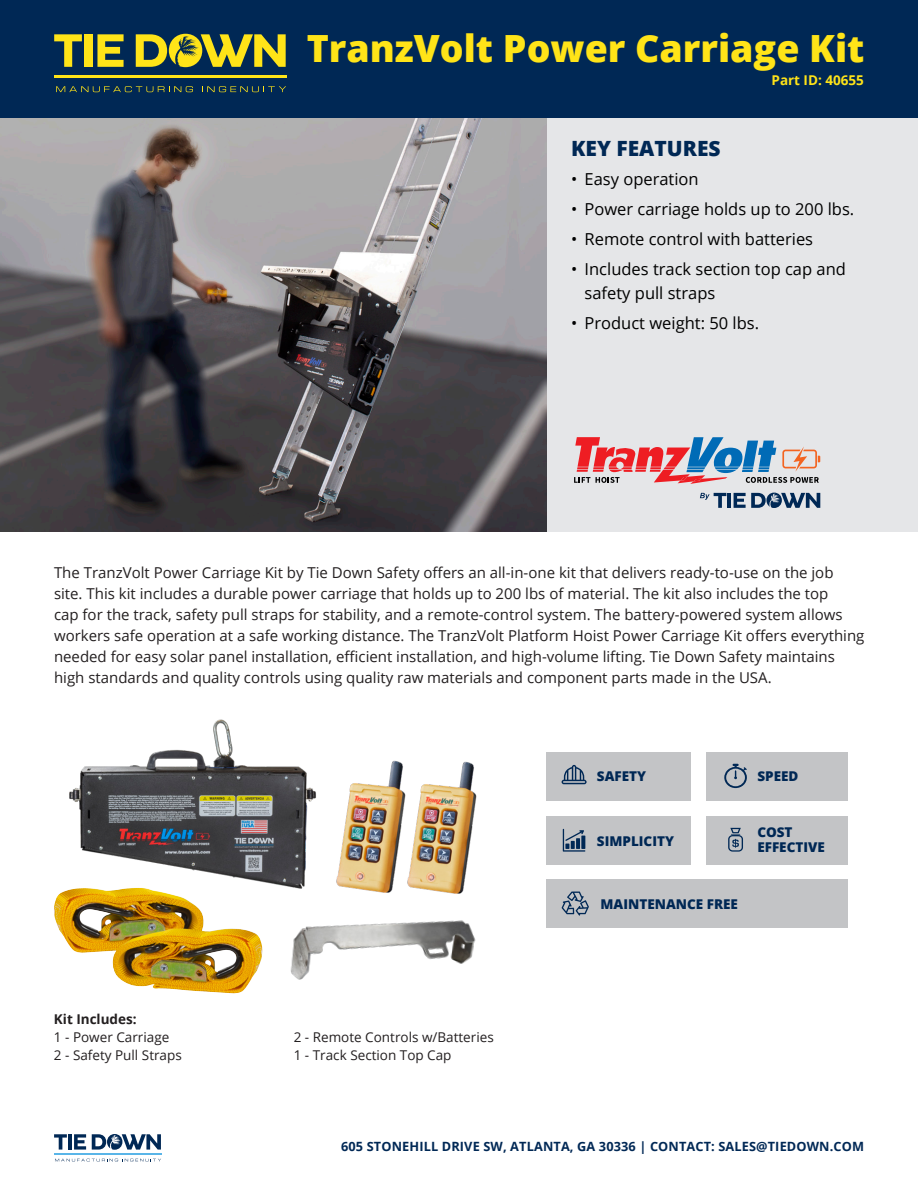
<style>
.page{position:relative;width:918px;height:1188px;background:#fff}
.page>*{position:absolute;margin:0;border:0;box-sizing:border-box;transform-origin:0 0}
.t1{font:800 37.5px "Open Sans";color:#ffe418}
.t2{font:800 21px "Open Sans";color:#002855}
.t3{font:16.5px/24px "Open Sans";color:#000}
.t4{font:15px/21px "Open Sans";color:#231f20}
.t5{font:13.5px "Open Sans";color:#231f20}
.t6{font:800 13.5px/15px "Open Sans";color:#002855}
.t7{font:700 13.5px "Open Sans";color:#231f20}
.t8{font:700 13.5px "Open Sans";color:#ffe418}
.t9{font:700 12.75px "Open Sans";letter-spacing:.01em;color:#002855}
</style>
<div class="page">
<div style="left:0;top:0;width:918px;height:118px;background:#002855"></div>
<div style="left:546px;top:118px;width:372px;height:413px;background:#e5e6e8"></div>
<img style="left:0;top:118px;width:546px;height:413px">
<svg style="left:54px;top:34px;width:28px;height:33px"></svg>
<div style="left:84px;top:34px;width:8px;height:33px;background:#ffe418"></div>
<svg style="left:97px;top:34px;width:27px;height:33px"></svg>
<svg style="left:136px;top:34px;width:150px;height:33px"></svg>
<hr style="left:54px;top:75px;width:232px;height:3px;background:#ffe418">
<svg style="left:56px;top:86px;width:137px;height:6px"></svg>
<svg style="left:202px;top:86px;width:84px;height:6px"></svg>
<svg style="left:574px;top:437px;width:246px;height:47px"></svg>
<hr style="left:727px;top:493px;width:4px;height:15px;background:#002855">
<svg style="left:734px;top:493px;width:86px;height:15px"></svg>
<svg style="left:700px;top:493px;width:26px;height:15px"></svg>
<svg style="left:54px;top:1134px;width:13px;height:16px"></svg>
<hr style="left:68px;top:1134px;width:4px;height:16px;background:#002855">
<svg style="left:74px;top:1134px;width:12px;height:16px"></svg>
<svg style="left:92px;top:1134px;width:69px;height:16px"></svg>
<hr style="left:54px;top:1154px;width:107px;height:1px;background:#59b5e8">
<svg style="left:55px;top:1159px;width:106px;height:3px"></svg>
<div style="left:546px;top:752px;width:145px;height:48px;background:#c3c4c6"></div>
<div style="left:546px;top:816px;width:145px;height:48px;background:#c3c4c6"></div>
<div style="left:546px;top:880px;width:302px;height:48px;background:#c3c4c6"></div>
<div style="left:706px;top:752px;width:142px;height:48px;background:#c3c4c6"></div>
<div style="left:706px;top:816px;width:142px;height:48px;background:#c3c4c6"></div>
<svg style="left:562px;top:765px;width:25px;height:19px"></svg>
<svg style="left:563px;top:829px;width:22px;height:23px"></svg>
<svg style="left:728px;top:828px;width:15px;height:24px"></svg>
<svg style="left:724px;top:764px;width:23px;height:24px"></svg>
<svg style="left:562px;top:892px;width:27px;height:24px"></svg>
<img style="left:54px;top:892px;width:209px;height:102px">
<img style="left:63px;top:719px;width:253px;height:173px">
<img style="left:290px;top:920px;width:186px;height:60px">
<img style="left:336px;top:760px;width:66px;height:133px">
<img style="left:402px;top:761px;width:75px;height:133px">
<p class="t1" style="left:307px;top:20px;width:559px">TranzVolt Power Carriage Kit</p>
<p class="t2" style="left:571px;top:133px;width:151px">KEY FEATURES</p>
<p class="t8" style="left:772px;top:70px;width:94px">Part ID: 40655</p>
<p class="t3" style="left:571px;top:167px;width:129px">• Easy operation</p>
<p class="t3" style="left:571px;top:197px;width:285px">• Power carriage holds up to 200 lbs.</p>
<p class="t3" style="left:571px;top:227px;width:244px">• Remote control with batteries</p>
<p class="t3" style="left:585px;top:257px;width:263px;text-indent:-14px">• Includes track section top cap and safety pull straps</p>
<p class="t3" style="left:571px;top:311px;width:190px">• Product weight: 50 lbs.</p>
<p class="t4" style="left:54px;top:562px;width:812px">The TranzVolt Power Carriage Kit by Tie Down Safety offers an all-in-one kit that delivers ready-to-use on the job site. This kit includes a durable power carriage that holds up to 200 lbs of material. The kit also includes the top<br>cap for the track, safety pull straps for stability, and a remote-control system. The battery-powered system allows workers safe operation at a safe working distance. The TranzVolt Platform Hoist Power Carriage Kit offers everything needed for easy solar panel installation, efficient installation, and high-volume lifting. Tie Down Safety maintains high standards and quality controls using quality raw materials and component parts made in the USA.</p>
<p class="t7" style="left:54px;top:1010px;width:84px">Kit Includes:</p>
<p class="t5" style="left:54px;top:1028px;width:117px">1 - Power Carriage</p>
<p class="t5" style="left:54px;top:1046px;width:129px">2 - Safety Pull Straps</p>
<p class="t5" style="left:294px;top:1028px;width:202px">2 - Remote Controls w/Batteries</p>
<p class="t5" style="left:294px;top:1046px;width:159px">1 - Track Section Top Cap</p>
<p class="t6" style="left:597px;top:768px;width:51px">SAFETY</p>
<p class="t6" style="left:597px;top:833px;width:79px">SIMPLICITY</p>
<p class="t6" style="left:601px;top:896px;width:139px">MAINTENANCE FREE</p>
<p class="t6" style="left:757px;top:768px;width:43px">SPEED</p>
<p class="t6" style="left:757px;top:824px;width:69px">COST<br>EFFECTIVE</p>
<p class="t9" style="left:341px;top:1138px;width:524px">605 STONEHILL DRIVE SW, ATLANTA, GA 30336 | CONTACT: SALES@TIEDOWN.COM</p>
</div>
